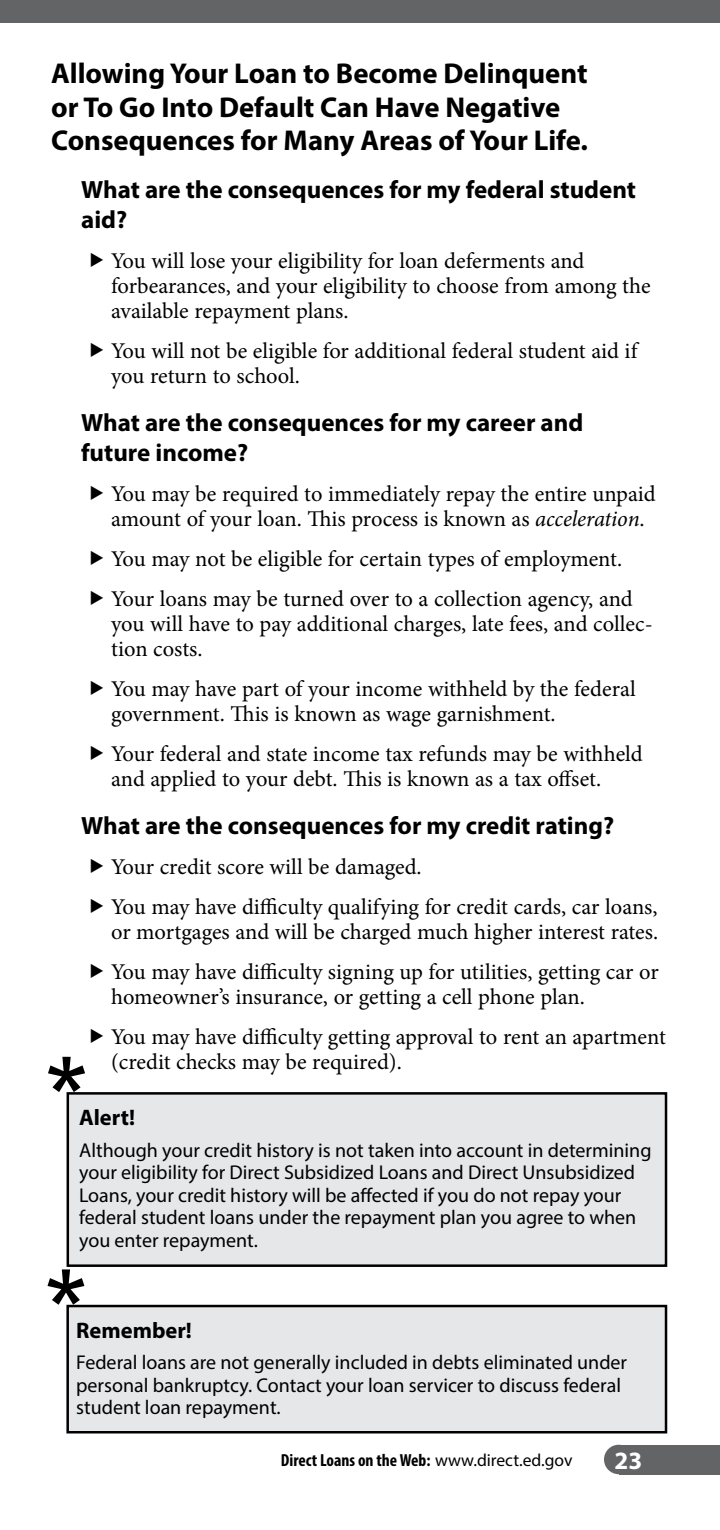
<style>
.page{position:relative;width:720px;height:1530px;background:#fff}
.page>*{position:absolute;margin:0;border:0;box-sizing:border-box;transform-origin:0 0}
.t1{font:700 28.75px/33.8px "Myriad Pro";color:#000}
.t2{font:700 25px/30px "Myriad Pro";color:#000}
.t3{font:700 25px "Myriad Pro";color:#fff}
.t4{font:22.5px/25px "Minion Pro";letter-spacing:-.005em;color:#000}
.t5{font:700 22.5px "Myriad Pro";color:#000}
.t6{font:20px/22.5px "Myriad Pro";color:#000}
.t7{font:700 condensed 17.5px "Myriad Pro";color:#000}
.s1{font-style:italic}
.s2{font-weight:400;font-stretch:normal}
</style>
<div class="page">
<div style="left:619px;top:1445px;width:101px;height:29px;background:#636466"></div>
<div style="left:604px;top:1445px;width:29px;height:29px;background:#636466;border-radius:50%"></div>
<div style="left:0;top:0;width:720px;height:22px;background:#636466"></div>
<div style="left:67px;top:1092px;width:600px;height:175px;background:#e6e7e8;border:2px solid #000"></div>
<svg style="left:48px;top:1057px;width:37px;height:35px"></svg>
<div style="left:66px;top:1305px;width:601px;height:129px;background:#e6e7e8;border:2px solid #000"></div>
<svg style="left:47px;top:1269px;width:37px;height:36px"></svg>
<p class="t1" style="left:51px;top:55px;width:538px">Allowing Your Loan to Become Delinquent or To Go Into Default Can Have Negative<br>Consequences for Many Areas of Your Life.</p>
<p class="t2" style="left:81px;top:174px;width:556px">What are the consequences for my federal student aid?</p>
<p class="t4" style="left:111px;top:249px;width:541px">You will lose your eligibility for loan deferments and forbearances, and your eligibility to choose from among the available repayment plans.</p>
<p class="t4" style="left:111px;top:339px;width:528px">You will not be eligible for additional federal student aid if you return to school.</p>
<p class="t2" style="left:81px;top:407px;width:504px">What are the consequences for my career and future income?</p>
<p class="t4" style="left:111px;top:482px;width:546px">You may be required to immediately repay the entire unpaid amount of your loan. This process is known as <span class="s1">acceleration</span>.</p>
<p class="t4" style="left:111px;top:539px;width:523px;line-height:40px">You may not be eligible for certain types of employment.<br>Your loans may be turned over to a collection agency, and</p>
<p class="t4" style="left:111px;top:612px;width:543px">you will have to pay additional charges, late fees, and collec&shy;tion costs.</p>
<p class="t4" style="left:111px;top:677px;width:526px">You may have part of your income withheld by the federal government. This is known as wage garnishment.</p>
<p class="t4" style="left:111px;top:742px;width:533px">Your federal and state income tax refunds may be withheld and applied to your debt. This is known as a tax offset.</p>
<p class="t2" style="left:81px;top:810px;width:535px">What are the consequences for my credit rating?</p>
<p class="t4" style="left:111px;top:847px;width:548px;line-height:40px">Your credit score will be damaged.<br>You may have difficulty qualifying for credit cards, car loans,</p>
<p class="t4" style="left:111px;top:912px;width:549px;line-height:40px">or mortgages and will be charged much higher interest rates.<br>You may have difficulty signing up for utilities, getting car or</p>
<p class="t4" style="left:111px;top:977px;width:556px;line-height:40px">homeowner’s insurance, or getting a cell phone plan.<br>You may have difficulty getting approval to rent an apartment</p>
<p class="t4" style="left:111px;top:1050px;width:292px">(credit checks may be required).</p>
<p class="t5" style="left:79px;top:1103px;width:58px">Alert!</p>
<p class="t6" style="left:79px;top:1138px;width:574px">Although your credit history is not taken into account in determining your eligibility for Direct Subsidized Loans and Direct Unsubsidized Loans, your credit history will be affected if you do not repay your federal student loans under the repayment plan you agree to when you enter repayment.</p>
<p class="t5" style="left:76px;top:1315px;width:117px">Remember!</p>
<p class="t6" style="left:76px;top:1351px;width:552px">Federal loans are not generally included in debts eliminated under personal bankruptcy. Contact your loan servicer to discuss federal student loan repayment.</p>
<p class="t7" style="left:281px;top:1449px;width:293px">Direct Loans on the Web: <span class="s2">www.direct.ed.gov</span></p>
<p class="t3" style="left:615px;top:1444px;width:29px">23</p>
</div>
